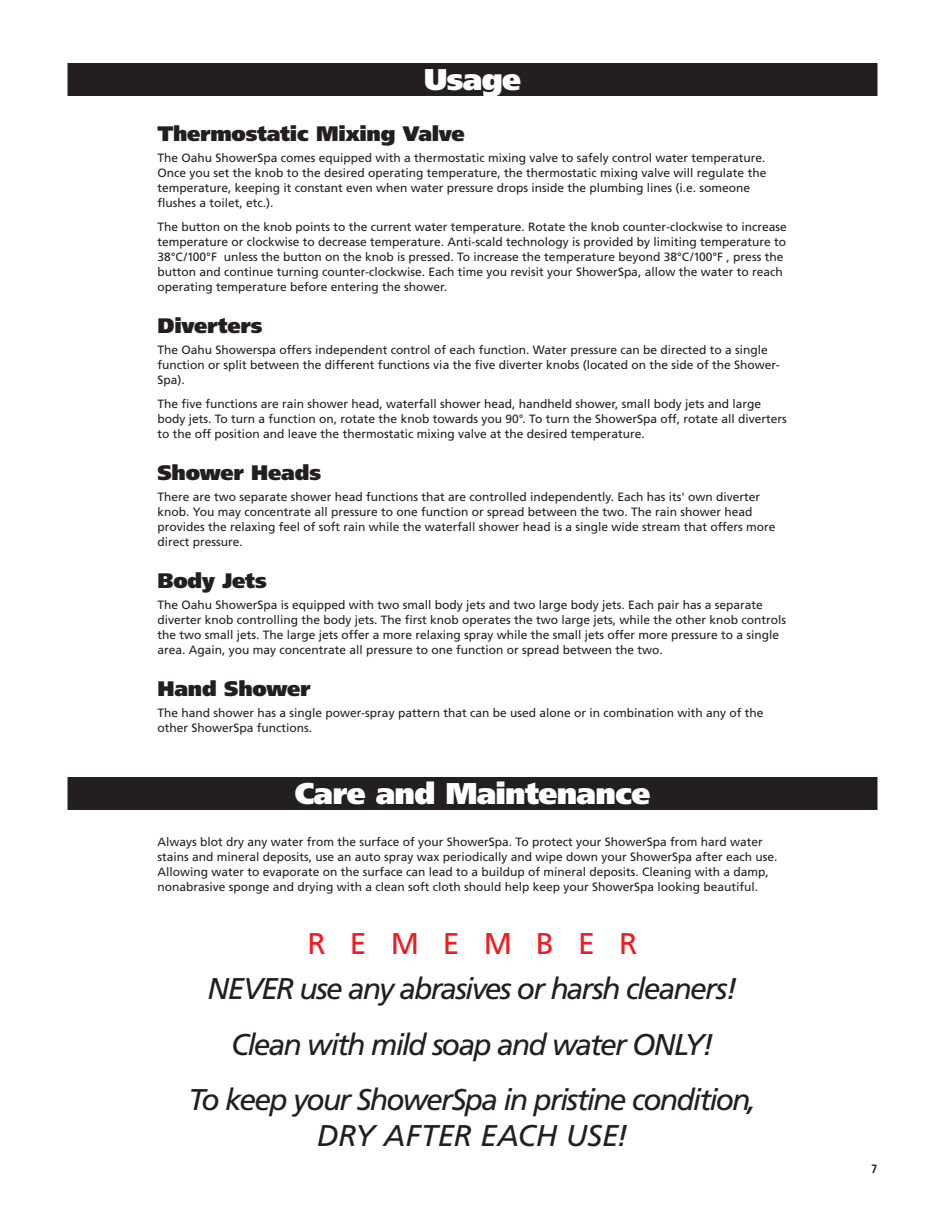
<style>
.page{position:relative;width:945px;height:1215px;background:#fff}
.page>*{position:absolute;margin:0;border:0;box-sizing:border-box;transform-origin:0 0}
.Sub_Head_Italic{font:italic 30px/36px "Frutiger LT Std";letter-spacing:-.06em;color:#231f20;text-align:center}
.Header_Bar{font:900 30px "Frutiger LT Std";letter-spacing:-.02em;color:#fff}
.t1{font:30px "Frutiger LT Std";letter-spacing:.8em;color:#ee1d23}
.Sub_Head{font:900 21px "Frutiger LT Std";letter-spacing:-.01em;color:#231f20}
.Steps{font:12px/15px "Frutiger LT Std";color:#231f20}
.t2{font:700 condensed 12px "Frutiger LT Std";color:#231f20}
</style>
<div class="page">
<div style="left:68px;top:63px;width:810px;height:33px;background:#231f20"></div>
<div style="left:68px;top:777px;width:810px;height:33px;background:#231f20"></div>
<p class="Header_Bar" style="left:424px;top:61px;width:99px">Usage</p>
<p class="Sub_Head" style="left:158px;top:121px;width:309px">Thermostatic Mixing Valve</p>
<p class="Steps" style="left:158px;top:150px;width:610px">The Oahu ShowerSpa comes equipped with a thermostatic mixing valve to safely control water temperature.<br>Once you set the knob to the desired operating temperature, the thermostatic mixing valve will regulate the temperature, keeping it constant even when water pressure drops inside the plumbing lines (i.e. someone flushes a toilet, etc.).</p>
<p class="Steps" style="left:158px;top:219px;width:631px">The button on the knob points to the current water temperature. Rotate the knob counter-clockwise to increase temperature or clockwise to decrease temperature. Anti-scald technology is provided by limiting temperature to 38°C/100°F unless the button on the knob is pressed. To increase the temperature beyond 38°C/100°F , press the button and continue turning counter-clockwise. Each time you revisit your ShowerSpa, allow the water to reach operating temperature before entering the shower.</p>
<p class="Sub_Head" style="left:158px;top:313px;width:106px">Diverters</p>
<p class="Steps" style="left:158px;top:342px;width:624px">The Oahu Showerspa offers independent control of each function. Water pressure can be directed to a single function or split between the different functions via the five diverter knobs (located on the side of the Shower-<br>Spa).</p>
<p class="Steps" style="left:158px;top:396px;width:631px">The five functions are rain shower head, waterfall shower head, handheld shower, small body jets and large body jets. To turn a function on, rotate the knob towards you 90°. To turn the ShowerSpa off, rotate all diverters to the off position and leave the thermostatic mixing valve at the desired temperature.</p>
<p class="Sub_Head" style="left:158px;top:460px;width:165px">Shower Heads</p>
<p class="Steps" style="left:158px;top:489px;width:619px">There are two separate shower head functions that are controlled independently. Each has its' own diverter knob. You may concentrate all pressure to one function or spread between the two. The rain shower head provides the relaxing feel of soft rain while the waterfall shower head is a single wide stream that offers more direct pressure.</p>
<p class="Sub_Head" style="left:158px;top:568px;width:111px">Body Jets</p>
<p class="Steps" style="left:158px;top:597px;width:630px">The Oahu ShowerSpa is equipped with two small body jets and two large body jets. Each pair has a separate diverter knob controlling the body jets. The first knob operates the two large jets, while the other knob controls the two small jets. The large jets offer a more relaxing spray while the small jets offer more pressure to a single area. Again, you may concentrate all pressure to one function or spread between the two.</p>
<p class="Sub_Head" style="left:158px;top:676px;width:155px">Hand Shower</p>
<p class="Steps" style="left:158px;top:705px;width:607px">The hand shower has a single power-spray pattern that can be used alone or in combination with any of the other ShowerSpa functions.</p>
<p class="Header_Bar" style="left:295px;top:775px;width:357px">Care and Maintenance</p>
<p class="Steps" style="left:158px;top:834px;width:622px">Always blot dry any water from the surface of your ShowerSpa. To protect your ShowerSpa from hard water stains and mineral deposits, use an auto spray wax periodically and wipe down your ShowerSpa after each use.<br>Allowing water to evaporate on the surface can lead to a buildup of mineral deposits. Cleaning with a damp, nonabrasive sponge and drying with a clean soft cloth should help keep your ShowerSpa looking beautiful.</p>
<p class="t1" style="left:308px;top:926px;width:331px">REMEMBER</p>
<p class="Sub_Head_Italic" style="left:208px;top:971px;width:531px">NEVER use any abrasives or harsh cleaners!</p>
<p class="Sub_Head_Italic" style="left:231px;top:1026px;width:484px">Clean with mild soap and water ONLY!</p>
<p class="Sub_Head_Italic" style="left:189px;top:1082px;width:569px">To keep your ShowerSpa in pristine condition,<br>DRY AFTER EACH USE!</p>
<p class="t2" style="left:871px;top:1162px;width:8px">7</p>
</div>
